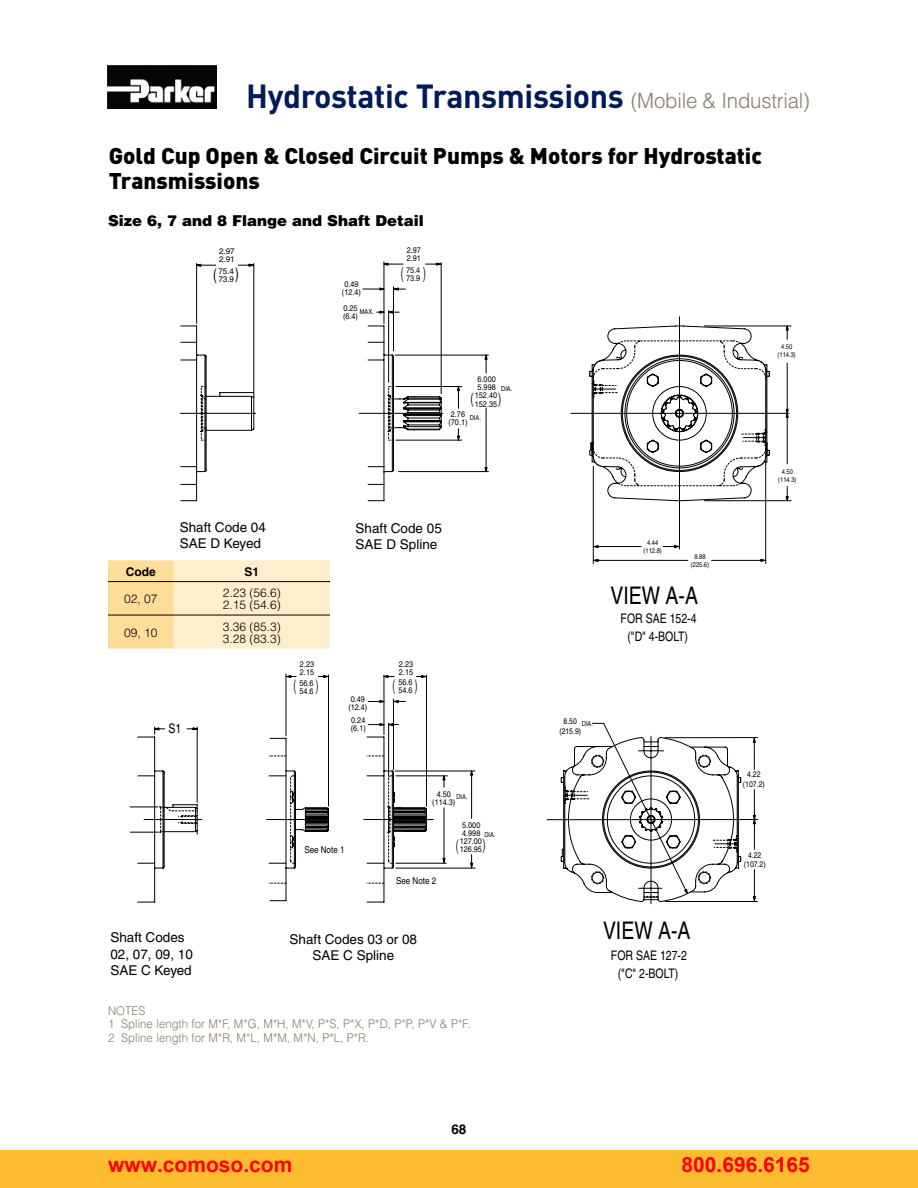
<style>
.page{position:relative;width:918px;height:1188px;background:#fff}
.page>*{position:absolute;margin:0;border:0;box-sizing:border-box;transform-origin:0 0}
.t1{font:700 33px "DIN";letter-spacing:-.01em;color:#001c58}
.t2{font:24.3px "Helvetica";color:#000;scale:.8 1}
.t3{font:900 22.5px/25.5px "DIN";color:#000}
.t4{font:700 21px "Arial";color:#f00}
.t5{font:900 15px "Helvetica";color:#000}
.t6{font:300 condensed 15px "Helvetica";color:#000;scale:.74 1}
.t7{font:300 condensed 14.85px "Helvetica";color:#000;scale:.85 1}
.t8{font:13.5px/16.2px "Helvetica";color:#000}
.t9{font:700 13.5px "Helvetica";color:#000}
.t10{font:13.2px/18.1px "Helvetica";color:#000;text-align:center;scale:.8 1}
.t11{font:300 12px/13.5px "Helvetica";color:#887d6c;scale:.95 1}
.t12{font:300 12px/12px "Helvetica";color:#000}
.t13{font:700 12px "Helvetica";color:#000}
.t14{font:9.45px "Helvetica";color:#000;scale:.85 1}
.t15{font:8.1px/8.1px "Helvetica";color:#000;scale:.9 1}
.t16{font:8.1px/9.4px "Helvetica";color:#000;text-align:center;scale:.85 1}
.t17{font:8.1px/8.1px "Helvetica";color:#000}
.t18{font:6.75px/8.1px "Helvetica";color:#000;text-align:center;scale:.85 1}
.s1{font-family:"Helvetica";font-weight:300;font-size:21px;color:#887d6c}
</style>
<div class="page">
<img style="left:107px;top:66px;width:110px;height:42px">
<svg style="left:130px;top:806px;width:7px;height:27px"></svg>
<svg style="left:196px;top:263px;width:21px;height:53px"></svg>
<svg style="left:238px;top:263px;width:17px;height:4px"></svg>
<svg style="left:362px;top:261px;width:80px;height:55px"></svg>
<svg style="left:137px;top:316px;width:653px;height:589px"></svg>
<svg style="left:269px;top:894px;width:207px;height:9px"></svg>
<svg style="left:250px;top:325px;width:520px;height:569px"></svg>
<svg style="left:108px;top:560px;width:222px;height:89px"></svg>
<hr style="left:108px;top:581px;width:66px;height:1px;background:#000">
<hr style="left:174px;top:581px;width:156px;height:1px;background:#000">
<hr style="left:108px;top:615px;width:66px;height:1px;background:#000">
<hr style="left:174px;top:615px;width:156px;height:1px;background:#000">
<div style="left:0;top:1150px;width:918px;height:38px;background:#fdbb30"></div>
<h1 class="t1" style="left:246px;top:74px;width:565px">Hydrostatic Transmissions <span class="s1">(Mobile &amp; Industrial)</span></h1>
<h3 class="t3" style="left:109px;top:142px;width:655px">Gold Cup Open &amp; Closed Circuit Pumps &amp; Motors for Hydrostatic<br>Transmissions</h3>
<h3 class="t5" style="left:108px;top:211px;width:317px">Size 6, 7 and 8 Flange and Shaft Detail</h3>
<p class="t17" style="left:219px;top:247px;width:17px">2.97<br>2.91</p>
<p class="t17" style="left:213px;top:267px;width:27px;text-align:center">75.4<br><sup>(</sup> 73.9 <sup>)</sup></p>
<p class="t15" style="left:342px;top:280px;width:23px">0.49 (12.4)</p>
<p class="t18" style="left:360px;top:308px;width:18px">MAX.</p>
<p class="t15" style="left:343px;top:304px;width:18px">0.25 (6.4)</p>
<p class="t15" style="left:407px;top:246px;width:17px">2.97<br>2.91</p>
<p class="t15" style="left:401px;top:266px;width:29px;text-align:center">75.4<br><sup>(</sup> 73.9 <sup>)</sup></p>
<p class="t15" style="left:475px;top:375px;width:26px;text-align:center">6.000<br>5.998<br>152.40<br>152.35</p>
<p class="t18" style="left:501px;top:385px;width:15px">DIA.</p>
<h3 class="t7" style="left:471px;top:390px;width:6px">(</h3>
<h3 class="t7" style="left:498px;top:390px;width:6px">)</h3>
<p class="t15" style="left:448px;top:410px;width:23px">2.76 (70.1)</p>
<p class="t18" style="left:470px;top:414px;width:15px">DIA.</p>
<h3 class="t8" style="left:180px;top:519px;width:88px">Shaft Code 04<br>SAE D Keyed</h3>
<h3 class="t8" style="left:356px;top:520px;width:88px">Shaft Code 05<br>SAE D Spline</h3>
<h3 class="t13" style="left:126px;top:564px;width:31px">Code</h3>
<h3 class="t13" style="left:244px;top:564px;width:16px">S1</h3>
<h3 class="t12" style="left:124px;top:592px;width:35px">02, 07</h3>
<h3 class="t12" style="left:223px;top:586px;width:60px">2.23 (56.6)<br>2.15 (54.6)</h3>
<h3 class="t12" style="left:124px;top:626px;width:35px">09, 10</h3>
<h3 class="t12" style="left:223px;top:620px;width:60px">3.36 (85.3)<br>3.28 (83.3)</h3>
<h3 class="t10" style="left:168px;top:719px;width:18px">S1</h3>
<p class="t15" style="left:399px;top:660px;width:17px">2.23<br>2.15</p>
<p class="t15" style="left:398px;top:678px;width:17px">56.6<br>54.6</p>
<p class="t15" style="left:300px;top:660px;width:17px">2.23<br>2.15</p>
<p class="t15" style="left:299px;top:679px;width:17px">56.6<br>54.6</p>
<h3 class="t6" style="left:392px;top:677px;width:6px">(</h3>
<h3 class="t6" style="left:414px;top:676px;width:6px">)</h3>
<h3 class="t6" style="left:293px;top:677px;width:6px">(</h3>
<h3 class="t6" style="left:315px;top:677px;width:6px">)</h3>
<p class="t15" style="left:348px;top:695px;width:23px">0.49 (12.4)</p>
<p class="t15" style="left:351px;top:716px;width:18px">0.24 (6.1)</p>
<p class="t14" style="left:304px;top:844px;width:49px">See Note 1</p>
<p class="t15" style="left:432px;top:790px;width:27px;text-align:center">4.50 (114.3)</p>
<p class="t18" style="left:457px;top:793px;width:15px">DIA.</p>
<p class="t14" style="left:396px;top:876px;width:49px">See Note 2</p>
<p class="t15" style="left:460px;top:821px;width:26px;text-align:center">5.000<br>4.998<br>127.00<br>126.95</p>
<p class="t18" style="left:484px;top:831px;width:15px">DIA.</p>
<h3 class="t6" style="left:456px;top:836px;width:6px">(</h3>
<h3 class="t6" style="left:482px;top:836px;width:6px">)</h3>
<h3 class="t8" style="left:110px;top:930px;width:84px">Shaft Codes<br>02, 07, 09, 10<br>SAE C Keyed</h3>
<h3 class="t8" style="left:290px;top:931px;width:129px;text-align:center">Shaft Codes 03 or 08<br>SAE C Spline</h3>
<h3 class="t11" style="left:108px;top:1004px;width:383px">NOTES<br>1 Spline length for M*F, M*G, M*H, M*V, P*S, P*X, P*D, P*P, P*V &amp; P*F.<br>2 Spline length for M*R, M*L, M*M, M*N, P*L, P*R.</h3>
<h3 class="t9" style="left:451px;top:1121px;width:17px">68</h3>
<p class="t18" style="left:778px;top:343px;width:23px">4.50 (114.3)</p>
<p class="t18" style="left:644px;top:538px;width:23px">4.44 (112.8)</p>
<p class="t18" style="left:691px;top:552px;width:23px">8.88 (225.6)</p>
<h2 class="t2" style="left:611px;top:582px;width:111px">VIEW A-A</h2>
<h3 class="t10" style="left:621px;top:609px;width:97px">FOR SAE 152-4 ("D" 4-BOLT)</h3>
<p class="t16" style="left:559px;top:717px;width:27px">8.50 (215.9)</p>
<p class="t18" style="left:582px;top:720px;width:15px">DIA.</p>
<h2 class="t2" style="left:603px;top:916px;width:111px">VIEW A-A</h2>
<h3 class="t10" style="left:611px;top:946px;width:97px">FOR SAE 127-2</h3>
<h3 class="t10" style="left:618px;top:964px;width:77px">("C" 2-BOLT)</h3>
<p class="t18" style="left:778px;top:468px;width:23px">4.50 (114.3)</p>
<p class="t16" style="left:743px;top:770px;width:27px">4.22 (107.2)</p>
<p class="t16" style="left:744px;top:850px;width:27px">4.22 (107.2)</p>
<h3 class="t4" style="left:108px;top:1151px;width:186px">www.comoso.com</h3>
<h3 class="t4" style="left:682px;top:1151px;width:130px">800.696.6165</h3>
</div>
